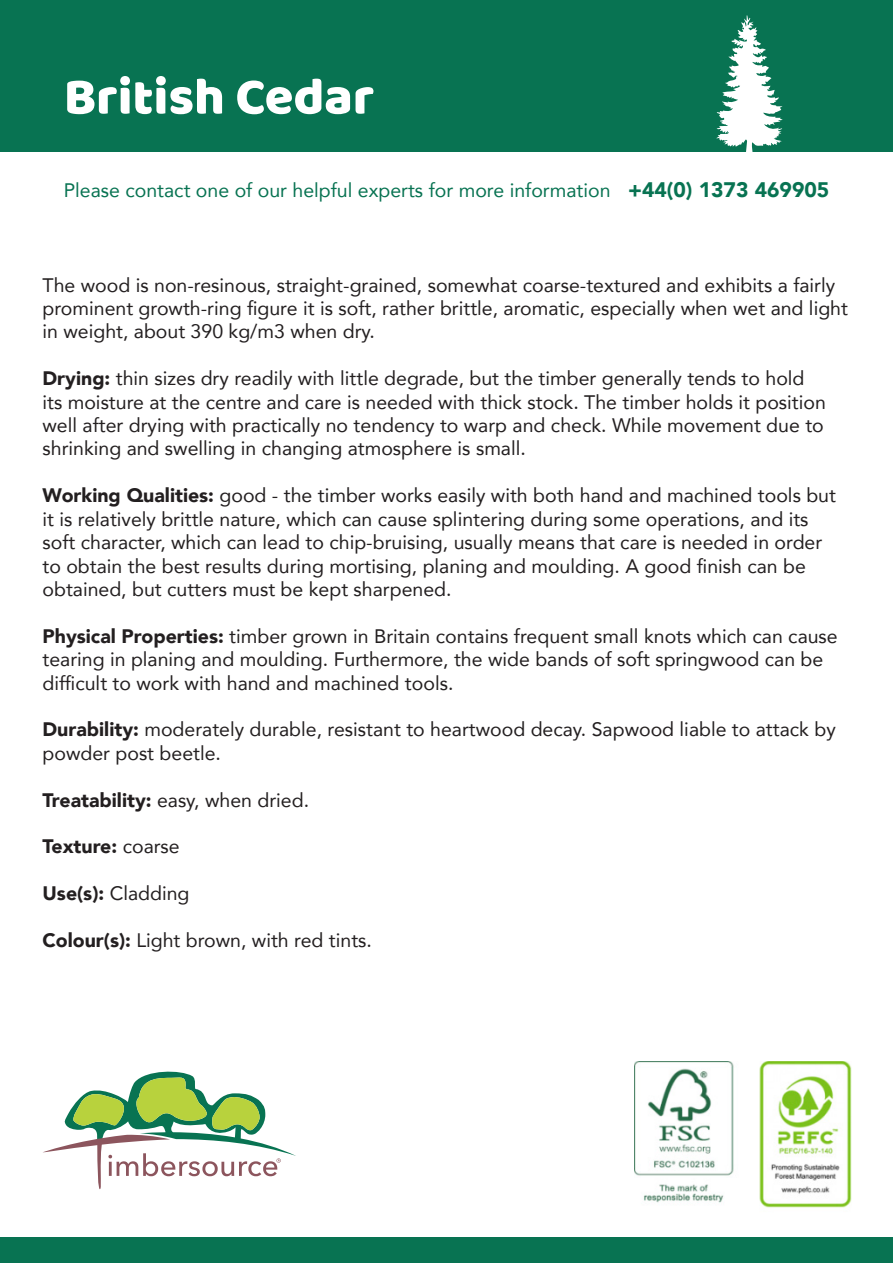
<style>
.page{position:relative;width:893px;height:1263px;background:#fff}
.page>*{position:absolute;margin:0;border:0;box-sizing:border-box;transform-origin:0 0}
.t1{font:52.5px "Baloo";color:#fff}
.t2{font:19.5px/23.4px "Avenir";color:#231f20}
.t3{font:19.5px "Avenir";color:#087352}
.t4{font:900 19.5px "Avenir";color:#231f20}
.s1{font-weight:900;font-size:21px}
.s2{font-weight:900}
.s3{font-weight:400}
</style>
<div class="page">
<div style="left:0;top:0;width:893px;height:152px;background:#087352"></div>
<div style="left:0;top:1237px;width:893px;height:26px;background:#087352"></div>
<svg style="left:43px;top:1071px;width:253px;height:119px"></svg>
<img style="left:635px;top:1062px;width:216px;height:146px">
<svg style="left:716px;top:15px;width:67px;height:137px"></svg>
<p class="t1" style="left:64px;top:65px;width:312px">British Cedar</p>
<p class="t3" style="left:64px;top:175px;width:767px">Please contact one of our helpful experts for more information <span class="s1">+44(0) 1373 469905</span></p>
<p class="t2" style="left:43px;top:273px;width:807px">The wood is non-resinous, straight-grained, somewhat coarse-textured and exhibits a fairly prominent growth-ring figure it is soft, rather brittle, aromatic, especially when wet and light in weight, about 390 kg/m3 when dry.</p>
<p class="t2" style="left:43px;top:366px;width:785px"><span class="s2">Drying:</span> thin sizes dry readily with little degrade, but the timber generally tends to hold its moisture at the centre and care is needed with thick stock. The timber holds it position well after drying with practically no tendency to warp and check. While movement due to shrinking and swelling in changing atmosphere is small.</p>
<p class="t2" style="left:43px;top:483px;width:795px"><span class="s2">Working Qualities:</span> good - the timber works easily with both hand and machined tools but it is relatively brittle nature, which can cause splintering during some operations, and its soft character, which can lead to chip-bruising, usually means that care is needed in order to obtain the best results during mortising, planing and moulding. A good finish can be obtained, but cutters must be kept sharpened.</p>
<p class="t2" style="left:43px;top:624px;width:797px"><span class="s2">Physical Properties:</span> timber grown in Britain contains frequent small knots which can cause tearing in planing and moulding. Furthermore, the wide bands of soft springwood can be difficult to work with hand and machined tools.</p>
<p class="t2" style="left:43px;top:717px;width:795px"><span class="s2">Durability:</span> moderately durable, resistant to heartwood decay. Sapwood liable to attack by powder post beetle.</p>
<p class="t2" style="left:43px;top:787px;width:268px"><span class="s2">Treatability:</span> easy, when dried.</p>
<p class="t4" style="left:43px;top:830px;width:139px">Texture: <span class="s3">coarse</span></p>
<p class="t2" style="left:43px;top:881px;width:148px"><span class="s2">Use(s):</span> Cladding</p>
<p class="t2" style="left:43px;top:928px;width:331px"><span class="s2">Colour(s):</span> Light brown, with red tints.</p>
</div>
